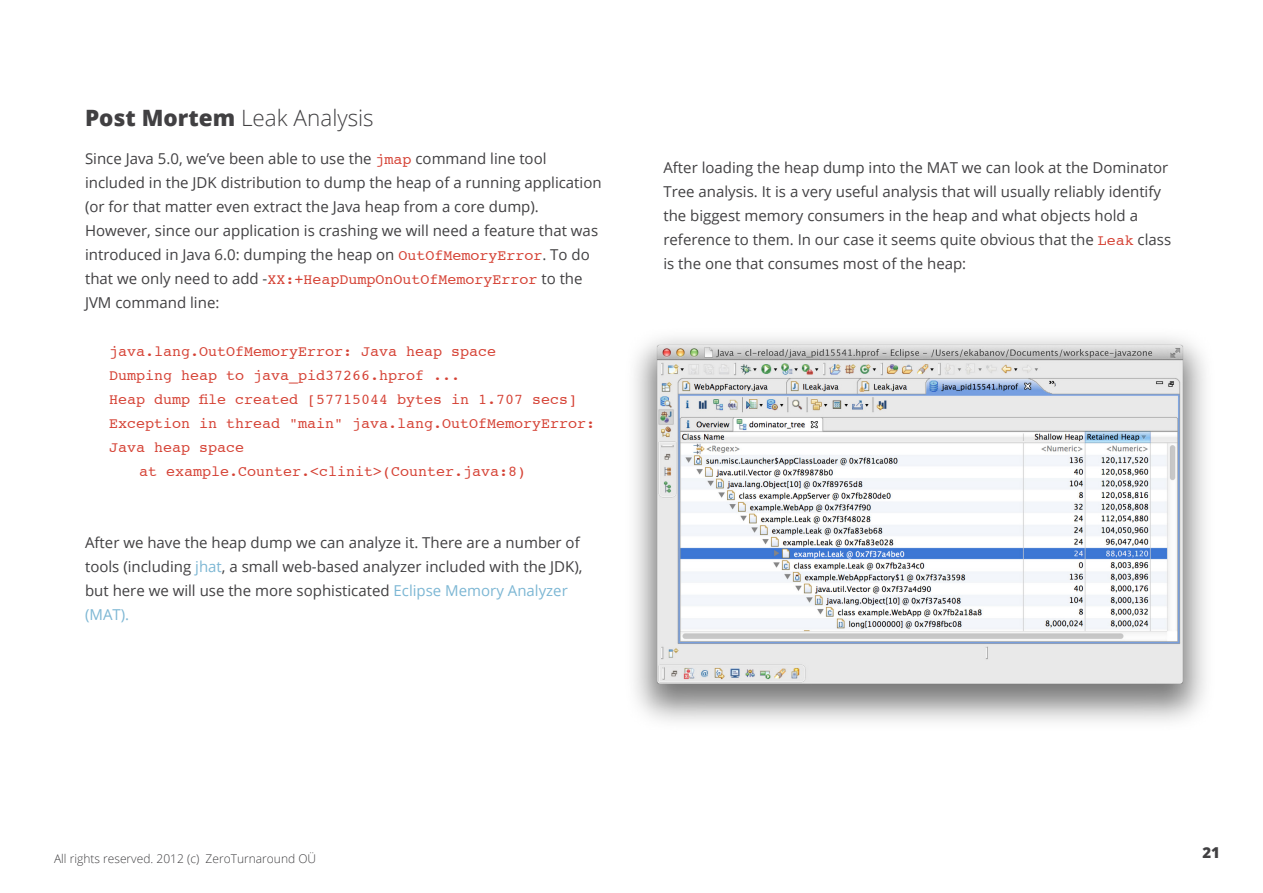
<style>
.page{position:relative;width:1263px;height:893px;background:#fff}
.page>*{position:absolute;margin:0;border:0;box-sizing:border-box;transform-origin:0 0}
.t1{font:300 22.5px "Open Sans";color:#414042}
.t2{font:15px/24px "Open Sans";color:#414042}
.t3{font:15px "Courier";color:#d54134}
.t4{font:800 15px "Open Sans";color:#414042}
.t5{font:300 12px "Open Sans";color:#414042}
.s1{font-weight:800}
.s2{font-family:"Courier";color:#d54134}
.s3{font-family:"Open Sans";color:#414042}
.s4{color:#7db7d4}
</style>
<div class="page">
<img style="left:634px;top:337px;width:572px;height:385px">
<h1 class="t1" style="left:85px;top:103px;width:290px"><span class="s1">Post Mortem</span> Leak Analysis</h1>
<p class="t2" style="left:85px;top:146px;width:518px">Since Java 5.0, we’ve been able to use the <span class="s2">jmap</span> command line tool included in the JDK distribution to dump the heap of a running application (or for that matter even extract the Java heap from a core dump).<br>However, since our application is crashing we will need a feature that was introduced in Java 6.0: dumping the heap on <span class="s2">OutOfMemoryError</span>. To do</p>
<p class="t3" style="left:85px;top:267px;width:499px"><span class="s3">that we only need to add -</span>XX:+HeapDumpOnOutOfMemoryError <span class="s3">to the</span></p>
<p class="t2" style="left:85px;top:290px;width:136px">JVM command line:</p>
<p class="t3" style="left:109px;top:339px;width:389px">java.lang.OutOfMemoryError: Java heap space</p>
<p class="t3" style="left:109px;top:363px;width:353px">Dumping heap to java_pid37266.hprof ...</p>
<p class="t3" style="left:109px;top:387px;width:470px">Heap dump file created [57715044 bytes in 1.707 secs]</p>
<p class="t3" style="left:109px;top:411px;width:488px">Exception in thread "main" java.lang.OutOfMemoryError:</p>
<p class="t3" style="left:109px;top:435px;width:136px">Java heap space</p>
<p class="t3" style="left:139px;top:459px;width:389px">at example.Counter.&lt;clinit&gt;(Counter.java:8)</p>
<p class="t2" style="left:85px;top:530px;width:499px">After we have the heap dump we can analyze it. There are a number of tools (including <span class="s4">jhat</span>, a small web-based analyzer included with the JDK), but here we will use the more sophisticated <span class="s4">Eclipse Memory Analyzer (MAT).</span></p>
<p class="t2" style="left:663px;top:155px;width:509px">After loading the heap dump into the MAT we can look at the Dominator Tree analysis. It is a very useful analysis that will usually reliably identify the biggest memory consumers in the heap and what objects hold a reference to them. In our case it seems quite obvious that the <span class="s2">Leak</span> class is the one that consumes most of the heap:</p>
<p class="t5" style="left:54px;top:850px;width:264px">All rights reserved. 2012 (c) ZeroTurnaround OÜ</p>
<p class="t4" style="left:1202px;top:842px;width:19px">21</p>
</div>
